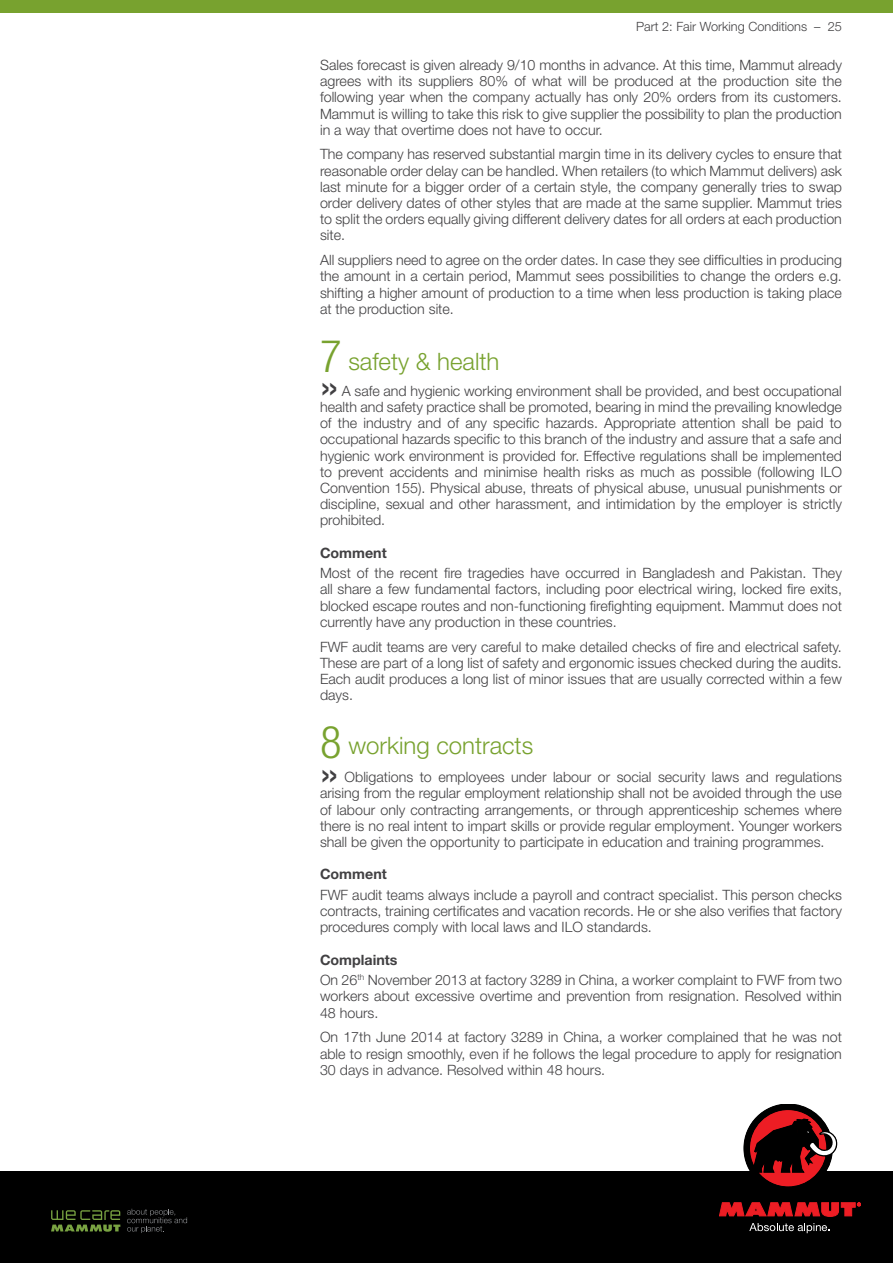
<style>
.page{position:relative;width:893px;height:1263px;background:#fff}
.page>*{position:absolute;margin:0;border:0;box-sizing:border-box;transform-origin:0 0}
.t1{font:39px "Helvetica Neue LT";color:#414042}
.t2{font:300 24px "Helvetica Neue LT";color:#78a22f}
.t3{font:300 14.25px/16.2px "Helvetica Neue LT";color:#414042;text-align:justify}
.t4{font:700 14.25px "Helvetica Neue LT";color:#414042}
.t5{font:300 12.75px "Helvetica Neue LT";color:#414042}
.s1{font-stretch:condensed;font-size:45px}
.s2{font-weight:700}
</style>
<div class="page">
<div style="left:0;top:1171px;width:893px;height:92px;background:#000"></div>
<svg style="left:51px;top:1210px;width:69px;height:22px"></svg>
<svg style="left:127px;top:1209px;width:60px;height:24px"></svg>
<svg style="left:719px;top:1203px;width:142px;height:13px"></svg>
<svg style="left:749px;top:1223px;width:80px;height:10px"></svg>
<svg style="left:744px;top:1104px;width:93px;height:83px"></svg>
<div style="left:0;top:0;width:893px;height:13px;background:#78a22f"></div>
<p class="t5" style="left:636px;top:19px;width:207px">Part 2: Fair Working Conditions – 25</p>
<p class="t3" style="left:320px;top:56px;width:523px">Sales forecast is given already 9/10 months in advance. At this time, Mammut already agrees with its suppliers 80% of what will be produced at the production site the following year when the company actually has only 20% orders from its customers.<br>Mammut is willing to take this risk to give supplier the possibility to plan the production in a way that overtime does not have to occur.</p>
<p class="t3" style="left:320px;top:146px;width:523px">The company has reserved substantial margin time in its delivery cycles to ensure that reasonable order delay can be handled. When retailers (to which Mammut delivers) ask last minute for a bigger order of a certain style, the company generally tries to swap order delivery dates of other styles that are made at the same supplier. Mammut tries to split the orders equally giving different delivery dates for all orders at each production site.</p>
<p class="t3" style="left:320px;top:252px;width:523px">All suppliers need to agree on the order dates. In case they see difficulties in producing the amount in a certain period, Mammut sees possibilities to change the orders e.g. shifting a higher amount of production to a time when less production is taking place at the production site.</p>
<h2 class="t2" style="left:320px;top:347px;width:181px"><span class="s1">7</span> safety &amp; health</h2>
<h1 class="t1" style="left:320px;top:363px;width:20px">»</h1>
<p class="t3" style="left:320px;top:382px;width:523px;text-indent:22px">A safe and hygienic working environment shall be provided, and best occupational health and safety practice shall be promoted, bearing in mind the prevailing knowledge of the industry and of any specific hazards. Appropriate attention shall be paid to occupational hazards specific to this branch of the industry and assure that a safe and hygienic work environment is provided for. Effective regulations shall be implemented to prevent accidents and minimise health risks as much as possible (following ILO Convention 155). Physical abuse, threats of physical abuse, unusual punishments or discipline, sexual and other harassment, and intimidation by the employer is strictly prohibited.</p>
<p class="t4" style="left:320px;top:544px;width:68px">Comment</p>
<p class="t3" style="left:320px;top:565px;width:523px">Most of the recent fire tragedies have occurred in Bangladesh and Pakistan. They all share a few fundamental factors, including poor electrical wiring, locked fire exits, blocked escape routes and non-functioning firefighting equipment. Mammut does not currently have any production in these countries.</p>
<p class="t3" style="left:320px;top:638px;width:523px">FWF audit teams are very careful to make detailed checks of fire and electrical safety.<br>These are part of a long list of safety and ergonomic issues checked during the audits.<br>Each audit produces a long list of minor issues that are usually corrected within a few days.</p>
<h2 class="t2" style="left:320px;top:731px;width:215px"><span class="s1">8</span> working contracts</h2>
<h1 class="t1" style="left:320px;top:750px;width:20px">»</h1>
<p class="t3" style="left:320px;top:769px;width:523px;text-indent:25px">Obligations to employees under labour or social security laws and regulations arising from the regular employment relationship shall not be avoided through the use of labour only contracting arrangements, or through apprenticeship schemes where there is no real intent to impart skills or provide regular employment. Younger workers shall be given the opportunity to participate in education and training programmes.</p>
<p class="t4" style="left:320px;top:865px;width:68px">Comment</p>
<p class="t3" style="left:320px;top:886px;width:523px">FWF audit teams always include a payroll and contract specialist. This person checks contracts, training certificates and vacation records. He or she also verifies that factory procedures comply with local laws and ILO standards.</p>
<p class="t3" style="left:320px;top:949px;width:523px;line-height:20.4px"><span class="s2">Complaints<br></span>On 26<sup>th</sup> November 2013 at factory 3289 in China, a worker complaint to FWF from two</p>
<p class="t3" style="left:320px;top:988px;width:523px">workers about excessive overtime and prevention from resignation. Resolved within<br>48 hours.</p>
<p class="t3" style="left:320px;top:1029px;width:523px">On 17th June 2014 at factory 3289 in China, a worker complained that he was not able to resign smoothly, even if he follows the legal procedure to apply for resignation 30 days in advance. Resolved within 48 hours.</p>
</div>
